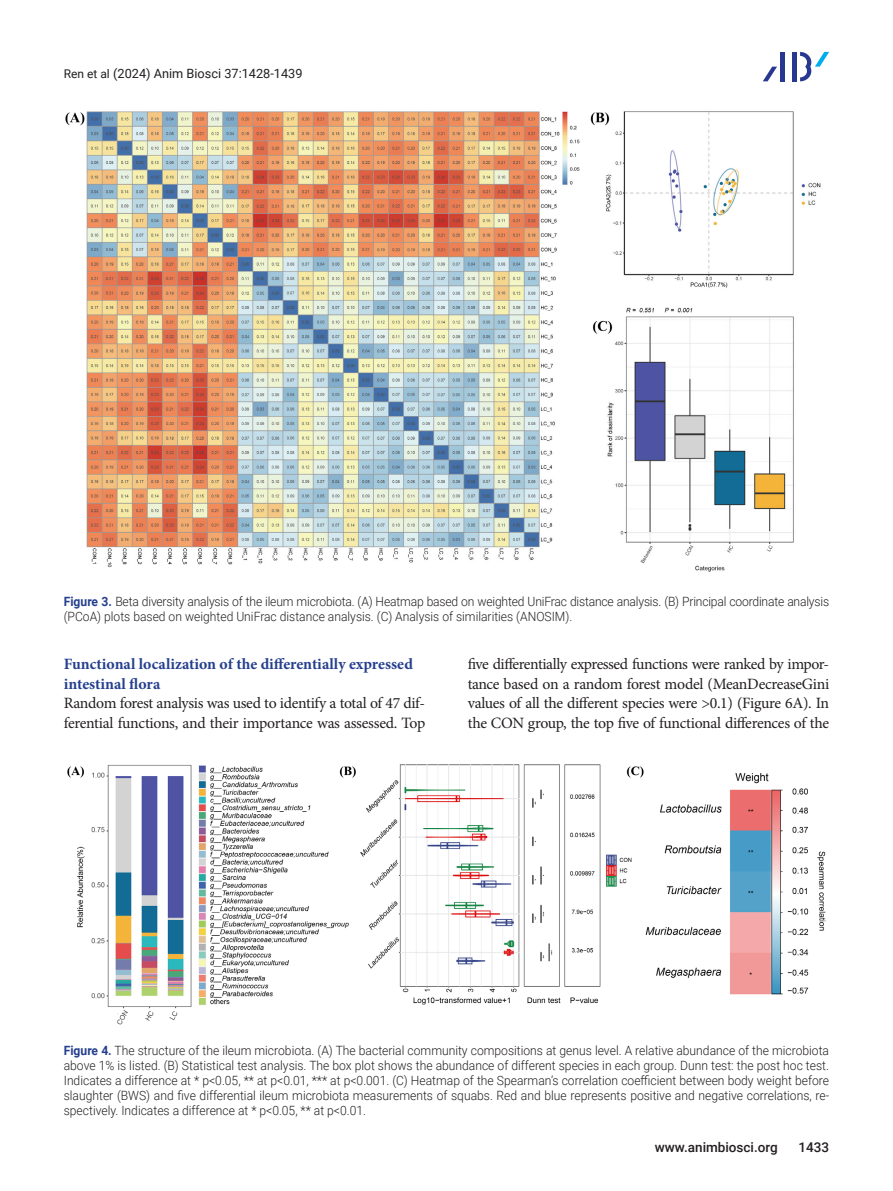
<style>
.page{position:relative;width:893px;height:1191px;background:#fff}
.page>*{position:absolute;margin:0;border:0;box-sizing:border-box;transform-origin:0 0}
.본문{font:15.75px/19.5px "Minion Pro";letter-spacing:-.02em;color:#231f20}
.중제목{font:700 15.75px/19.5px "Minion Pro";color:#253f8e}
.t1{font:500 13.5px "Roboto";color:#231f20}
.표_그림__제목{font:300 12.75px/15px "Roboto";letter-spacing:-.01em;color:#231f20;scale:.95 1}
.t2{font:12.75px "Roboto";color:#231f20}
.s1{font-size:12px}
.s2{font-weight:700;color:#253f8e}
</style>
<div class="page">
<div style="left:792px;top:52px;width:5px;height:29px;background:#283890"></div>
<hr style="left:781px;top:52px;width:4px;height:29px;background:#283890">
<svg style="left:763px;top:67px;width:14px;height:14px"></svg>
<svg style="left:800px;top:52px;width:29px;height:29px"></svg>
<img style="left:65px;top:111px;width:756px;height:461px">
<img style="left:67px;top:764px;width:759px;height:261px">
<p class="t2" style="left:64px;top:65px;width:240px"><span class="s1">Ren et al</span> (2024) Anim Biosci 37:1428-1439</p>
<p class="표_그림__제목" style="left:64px;top:594px;width:807px"><span class="s2">Figure 3.</span> Beta diversity analysis of the ileum microbiota. (A) Heatmap based on weighted UniFrac distance analysis. (B) Principal coordinate analysis (PCoA) plots based on weighted UniFrac distance analysis. (C) Analysis of similarities (ANOSIM).</p>
<p class="중제목" style="left:64px;top:654px;width:351px">Functional localization of the differentially expressed intestinal flora</p>
<p class="본문" style="left:64px;top:693px;width:363px">Random forest analysis was used to identify a total of 47 dif&shy;ferential functions, and their importance was assessed. Top</p>
<p class="본문" style="left:468px;top:654px;width:363px;text-align:justify">five differentially expressed functions were ranked by impor&shy;tance based on a random forest model (MeanDecreaseGini values of all the different species were &gt;0.1) (Figure 6A). In the CON group, the top five of functional differences of the</p>
<p class="표_그림__제목" style="left:64px;top:1042px;width:807px;text-align:justify"><span class="s2">Figure 4.</span> The structure of the ileum microbiota. (A) The bacterial community compositions at genus level. A relative abundance of the microbiota above 1% is listed. (B) Statistical test analysis. The box plot shows the abundance of different species in each group. Dunn test: the post hoc test.<br>Indicates a difference at * p&lt;0.05, ** at p&lt;0.01, *** at p&lt;0.001. (C) Heatmap of the Spearman’s correlation coefficient between body weight before slaughter (BWS) and five differential ileum microbiota measurements of squabs. Red and blue represents positive and negative correlations, re&shy;spectively. Indicates a difference at * p&lt;0.05, ** at p&lt;0.01.</p>
<p class="t1" style="left:655px;top:1137px;width:125px">www.animbiosci.org</p>
<p class="t1" style="left:798px;top:1137px;width:32px">1433</p>
</div>
